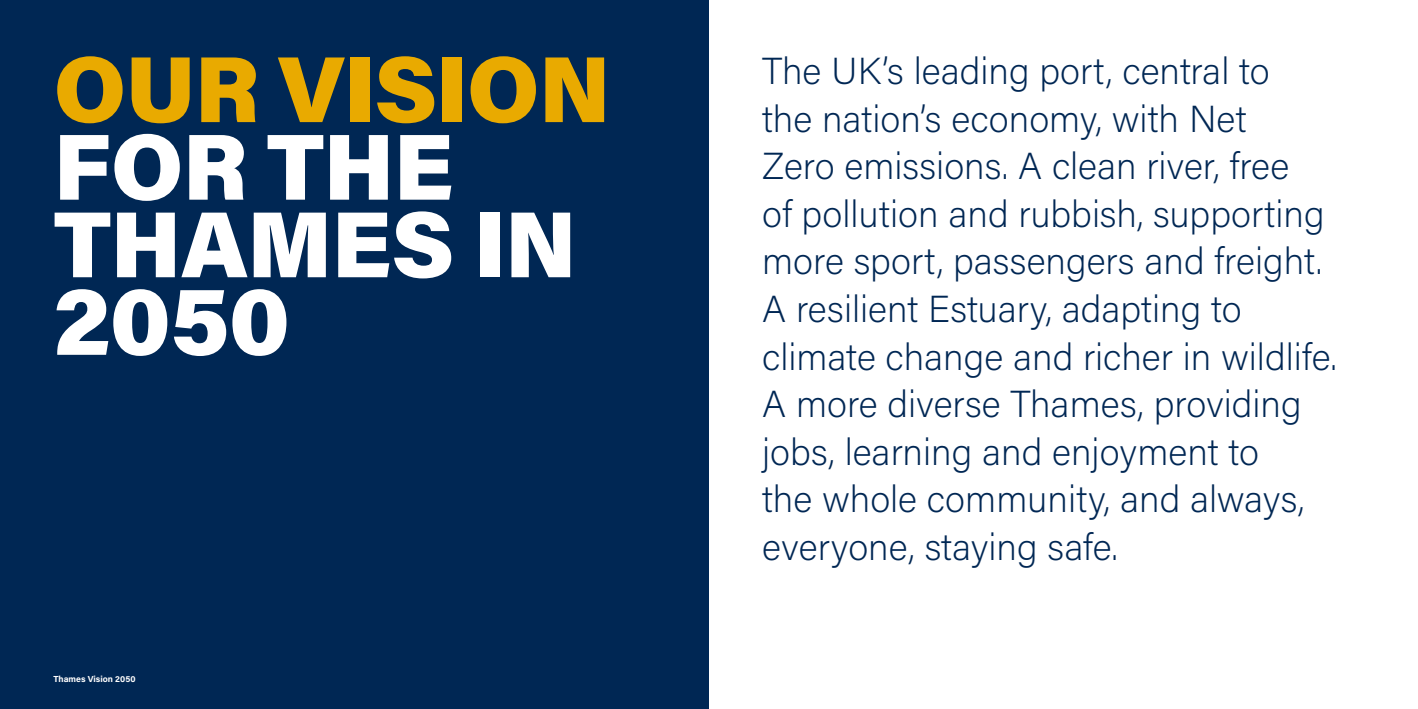
<style>
.page{position:relative;width:1418px;height:709px;background:#fff}
.page>*{position:absolute;margin:0;border:0;box-sizing:border-box;transform-origin:0 0}
.t1{font:900 93.75px/77.5px "Acumin Pro";letter-spacing:-.01em;color:#fff}
.t2{font:900 93.75px "Acumin Pro";letter-spacing:-.01em;color:#e9aa00}
.t3{font:200 37.5px/47.5px "Acumin Pro";color:#002754}
.t4{font:700 8.75px "Acumin Pro";color:#fff}
</style>
<div class="page">
<div style="left:0;top:0;width:709px;height:709px;background:#002754"></div>
<h1 class="t2" style="left:53px;top:23px;width:559px">OUR VISION</h1>
<h1 class="t1" style="left:53px;top:123px;width:525px">FOR THE<br>THAMES IN<br>2050</h1>
<p class="t4" style="left:53px;top:672px;width:84px">Thames Vision 2050</p>
<p class="t3" style="left:762px;top:46px;width:576px">The UK’s leading port, central to<br>the nation’s economy, with Net<br>Zero emissions. A clean river, free<br>of pollution and rubbish, supporting more sport, passengers and freight.<br>A resilient Estuary, adapting to climate change and richer in wildlife.<br>A more diverse Thames, providing jobs, learning and enjoyment to<br>the whole community, and always, everyone, staying safe.</p>
</div>
